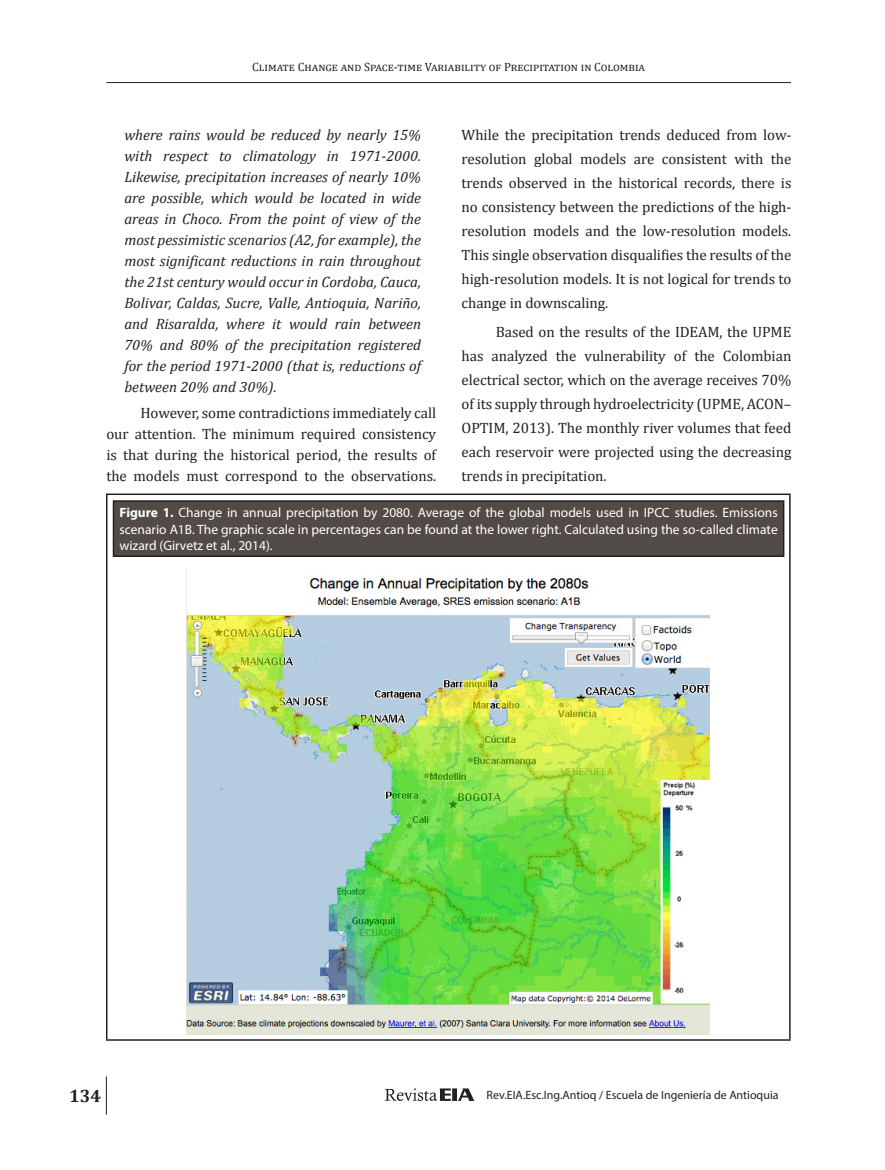
<style>
.page{position:relative;width:885px;height:1170px;background:#fff}
.page>*{position:absolute;margin:0;border:0;box-sizing:border-box;transform-origin:0 0}
.t1{font:700 18px "Cambria";color:#231f20}
.Cuerpo_de_texto{font:15px/24px "Cambria";letter-spacing:-.005em;color:#231f20;text-align:justify}
.Cuerpo_de_texto-2{font:italic 15px/21px "Cambria";color:#231f20;text-align:justify}
.Descripción_imagen{font:13.5px/16.5px "Myriad Pro";color:#fff;text-align:justify}
.t2{font:12px "Cambria";color:#231f20}
.t3{font:12px "Myriad Pro";color:#231f20}
.s1{font-weight:700}
</style>
<div class="page">
<svg style="left:384px;top:1088px;width:90px;height:12px"></svg>
<hr style="left:106px;top:82px;width:684px;height:1px;background:#231f20">
<hr style="left:106px;top:1076px;width:1px;height:38px;background:#231f20">
<hr style="left:106px;top:493px;width:684px;height:2px;background:#231f20">
<hr style="left:106px;top:495px;width:1px;height:68px;background:#231f20">
<hr style="left:789px;top:495px;width:1px;height:68px;background:#231f20">
<hr style="left:106px;top:563px;width:1px;height:476px;background:#231f20">
<hr style="left:789px;top:563px;width:1px;height:476px;background:#231f20">
<hr style="left:106px;top:1039px;width:684px;height:1px;background:#231f20">
<div style="left:113px;top:501px;width:670px;height:55px;background:#524a47"></div>
<hr style="left:113px;top:500px;width:671px;height:1px;background:#231f20">
<hr style="left:113px;top:501px;width:1px;height:54px;background:#231f20">
<hr style="left:782px;top:501px;width:2px;height:54px;background:#231f20">
<hr style="left:113px;top:555px;width:671px;height:2px;background:#231f20">
<img style="left:187px;top:574px;width:522px;height:459px">
<p class="t2" style="left:252px;top:59px;width:394px">Climate Change and Space-time Variability of Precipitation in Colombia</p>
<p class="Cuerpo_de_texto" style="left:461px;top:123px;width:331px">While the precipitation trends deduced from low&shy;resolution global models are consistent with the trends observed in the historical records, there is no consistency between the predictions of the high&shy;resolution models and the low-resolution models.<br>This single observation disqualifies the results of the high-resolution models. It is not logical for trends to change in downscaling.</p>
<p class="Cuerpo_de_texto" style="left:461px;top:319px;width:331px;text-indent:34px">Based on the results of the IDEAM, the UPME has analyzed the vulnerability of the Colombian electrical sector, which on the average receives 70% of its supply through hydroelectricity (UPME, ACON– OPTIM, 2013). The monthly river volumes that feed each reservoir were projected using the decreasing trends in precipitation.</p>
<p class="Descripción_imagen" style="left:119px;top:504px;width:659px"><span class="s1">Figure 1.</span> Change in annual precipitation by 2080. Average of the global models used in IPCC studies. Emissions scenario A1B. The graphic scale in percentages can be found at the lower right. Calculated using the so-called climate wizard (Girvetz et al., 2014).</p>
<p class="Cuerpo_de_texto-2" style="left:124px;top:124px;width:298px">where rains would be reduced by nearly 15% with respect to climatology in 1971-2000.<br>Likewise, precipitation increases of nearly 10% are possible, which would be located in wide areas in Choco. From the point of view of the most pessimistic scenarios (A2, for example), the most significant reductions in rain throughout the 21st century would occur in Cordoba, Cauca, Bolivar, Caldas, Sucre, Valle, Antioquia, Nariño, and Risaralda, where it would rain between 70% and 80% of the precipitation registered for the period 1971-2000 (that is, reductions of between 20% and 30%).</p>
<p class="Cuerpo_de_texto" style="left:106px;top:402px;width:331px;line-height:21px;text-indent:34px">However, some contradictions immediately call our attention. The minimum required consistency is that during the historical period, the results of the models must correspond to the observations.</p>
<p class="t1" style="left:69px;top:1082px;width:33px">134</p>
<p class="t3" style="left:486px;top:1087px;width:293px">Rev.EIA.Esc.Ing.Antioq / Escuela de Ingeniería de Antioquia</p>
</div>
